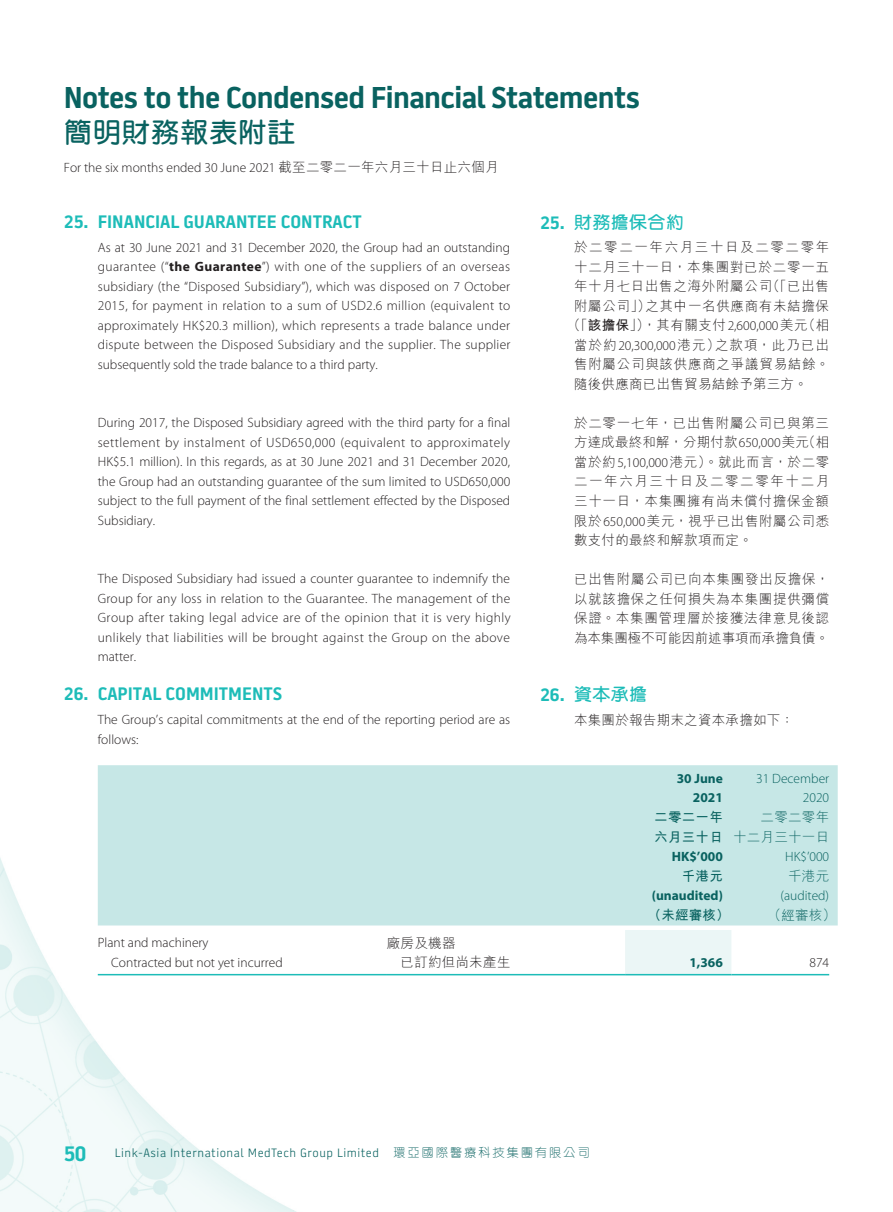
<style>
.page{position:relative;width:893px;height:1212px;background:#fff}
.page>*{position:absolute;margin:0;border:0;box-sizing:border-box;transform-origin:0 0}
.t1{font:700 30px "Battersea";letter-spacing:-.02em;color:#096260}
.t2{font:600 28.5px "M Yuen HK";letter-spacing:.02em;color:#096260}
.t3{font:700 21px "Battersea";color:#1dbcb8}
._01_H1_E{font:700 18px "Battersea";color:#1dbcb8}
._001_H1_C{font:600 18px "M Yuen HK";letter-spacing:.02em;color:#1dbcb8}
._00_txt_E{font:300 13.5px/19.5px "Myriad Pro";color:#231f20;text-align:justify}
._000_txt_C{font:300 13.5px/19.5px "M Hei HK";letter-spacing:.05em;color:#231f20;text-align:justify}
._50_Table_txt{font:300 13.5px "Myriad Pro";color:#231f20}
._000_txt_C-2{font:300 13.5px "M Hei HK";letter-spacing:.02em;color:#231f20}
._50_Table_txt-2{font:700 13.5px "Myriad Pro";color:#096260}
._50_Table_txt-3{font:300 13.5px "Myriad Pro";color:#096260}
._000_txt_C-3{font:300 13.5px "M Hei HK";letter-spacing:.08em;color:#231f20}
._50_Table_txt-4{font:300 13.5px "M Hei HK";letter-spacing:.02em;color:#096260}
._50_Table_txt-5{font:700 13.5px "M Hei HK";letter-spacing:.02em;color:#096260}
._000_txt_C-4{font:300 13.5px "M Hei HK";letter-spacing:.12em;color:#231f20}
._50_Table_txt-6{font:300 13.5px "M Hei HK";letter-spacing:.02em;color:#231f20}
.t4{font:300 12px "Battersea";letter-spacing:.04em;color:#096260}
.s1{font-family:"M Hei HK"}
.s2{font-weight:700}
.s3{font-family:"Battersea";font-weight:700}
.s4{font-family:"Myriad Pro"}
.s5{font-family:"M Yuen HK"}
</style>
<div class="page">
<img style="left:0;top:766px;width:838px;height:446px">
<div style="left:98px;top:765px;width:740px;height:160px;background:#c6e7e6"></div>
<div style="left:625px;top:930px;width:106px;height:44px;background:#ebf6f6"></div>
<hr style="left:98px;top:974px;width:289px;height:1px;background:#1dbcb8">
<hr style="left:387px;top:974px;width:238px;height:1px;background:#1dbcb8">
<hr style="left:625px;top:974px;width:106px;height:1px;background:#1dbcb8">
<hr style="left:731px;top:974px;width:98px;height:1px;background:#1dbcb8">
<h1 class="t1" style="left:64px;top:79px;width:578px">Notes to the Condensed Financial Statements</h1>
<h2 class="t2" style="left:64px;top:118px;width:233px">簡明財務報表附註</h2>
<p class="_00_txt_E" style="left:64px;top:158px;width:436px">For the six months ended 30 June 2021 <span class="s1">截至二零二一年六月三十日止六個月</span></p>
<p class="_01_H1_E" style="left:64px;top:211px;width:299px">25. FINANCIAL GUARANTEE CONTRACT</p>
<p class="_00_txt_E" style="left:98px;top:237px;width:414px">As at 30 June 2021 and 31 December 2020, the Group had an outstanding guarantee (“<span class="s2">the Guarantee</span>”) with one of the suppliers of an overseas subsidiary (the “Disposed Subsidiary”), which was disposed on 7 October 2015, for payment in relation to a sum of USD2.6 million (equivalent to approximately HK$20.3 million), which represents a trade balance under dispute between the Disposed Subsidiary and the supplier. The supplier subsequently sold the trade balance to a third party.</p>
<p class="_00_txt_E" style="left:98px;top:413px;width:414px">During 2017, the Disposed Subsidiary agreed with the third party for a final settlement by instalment of USD650,000 (equivalent to approximately HK$5.1 million). In this regards, as at 30 June 2021 and 31 December 2020, the Group had an outstanding guarantee of the sum limited to USD650,000 subject to the full payment of the final settlement effected by the Disposed Subsidiary.</p>
<p class="_00_txt_E" style="left:98px;top:569px;width:414px">The Disposed Subsidiary had issued a counter guarantee to indemnify the Group for any loss in relation to the Guarantee. The management of the Group after taking legal advice are of the opinion that it is very highly unlikely that liabilities will be brought against the Group on the above matter.</p>
<p class="_01_H1_E" style="left:64px;top:683px;width:220px">26. CAPITAL COMMITMENTS</p>
<p class="_00_txt_E" style="left:98px;top:710px;width:414px">The Group’s capital commitments at the end of the reporting period are as follows:</p>
<p class="_001_H1_C" style="left:540px;top:213px;width:145px"><span class="s3">25.</span> 財務擔保合約</p>
<p class="_000_txt_C-4" style="left:574px;top:241px;width:257px">於二零二一年六月三十日及二零二零年</p>
<p class="_000_txt_C" style="left:574px;top:257px;width:257px">十二月三十一日，本集團對已於二零一五</p>
<p class="_000_txt_C" style="left:574px;top:277px;width:257px">年十月七日出售之海外附屬公司（「已出售</p>
<p class="_000_txt_C" style="left:574px;top:296px;width:257px">附屬公司」）之其中一名供應商有未結擔保</p>
<p class="_000_txt_C" style="left:567px;top:316px;width:263px">（「<span class="s2">該擔保</span>」），其有關支付<span class="s4">2,600,000</span>美元（相</p>
<p class="_000_txt_C-3" style="left:574px;top:338px;width:257px">當於約<span class="s4">20,300,000</span>港元）之款項，此乃已出</p>
<p class="_000_txt_C" style="left:574px;top:355px;width:257px">售附屬公司與該供應商之爭議貿易結餘。</p>
<p class="_000_txt_C-2" style="left:574px;top:377px;width:235px">隨後供應商已出售貿易結餘予第三方。</p>
<p class="_000_txt_C" style="left:574px;top:413px;width:257px">於二零一七年，已出售附屬公司已與第三方達成最終和解，分期付款<span class="s4">650,000</span>美元（相當於約<span class="s4">5,100,000</span>港元）。就此而言，於二零二一年六月三十日及二零二零年十二月三十一日，本集團擁有尚未償付擔保金額限於<span class="s4">650,000</span>美元，視乎已出售附屬公司悉數支付的最終和解款項而定。</p>
<p class="_000_txt_C" style="left:574px;top:569px;width:257px">已出售附屬公司已向本集團發出反擔保，以就該擔保之任何損失為本集團提供彌償保證。本集團管理層於接獲法律意見後認為本集團極不可能因前述事項而承擔負債。</p>
<p class="_001_H1_C" style="left:540px;top:685px;width:109px"><span class="s3">26.</span> 資本承擔</p>
<p class="_000_txt_C-2" style="left:574px;top:713px;width:221px">本集團於報告期末之資本承擔如下：</p>
<p class="_50_Table_txt-2" style="left:677px;top:769px;width:48px">30 June</p>
<p class="_50_Table_txt-3" style="left:756px;top:770px;width:75px">31 December</p>
<p class="_50_Table_txt-2" style="left:693px;top:789px;width:31px">2021</p>
<p class="_50_Table_txt-3" style="left:803px;top:789px;width:28px">2020</p>
<p class="_50_Table_txt-5" style="left:654px;top:807px;width:70px">二零二一年</p>
<p class="_50_Table_txt-5" style="left:654px;top:827px;width:70px">六月三十日</p>
<p class="_50_Table_txt-4" style="left:761px;top:810px;width:70px">二零二零年</p>
<p class="_50_Table_txt-4" style="left:733px;top:830px;width:98px">十二月三十一日</p>
<p class="_50_Table_txt-2" style="left:672px;top:847px;width:53px">HK$’000</p>
<p class="_50_Table_txt-3" style="left:785px;top:848px;width:45px">HK$’000</p>
<p class="_50_Table_txt-5" style="left:682px;top:866px;width:43px">千港元</p>
<p class="_50_Table_txt-4" style="left:788px;top:869px;width:43px">千港元</p>
<p class="_50_Table_txt-2" style="left:652px;top:886px;width:73px">(unaudited)</p>
<p class="_50_Table_txt-3" style="left:780px;top:887px;width:50px">(audited)</p>
<p class="_50_Table_txt-5" style="left:648px;top:905px;width:83px">（未經審核）</p>
<p class="_50_Table_txt-4" style="left:768px;top:908px;width:70px">（經審核）</p>
<p class="_50_Table_txt" style="left:98px;top:935px;width:112px">Plant and machinery</p>
<p class="_50_Table_txt-6" style="left:387px;top:936px;width:70px">廠房及機器</p>
<p class="_50_Table_txt" style="left:111px;top:954px;width:173px">Contracted but not yet incurred</p>
<p class="_50_Table_txt-6" style="left:400px;top:955px;width:111px">已訂約但尚未產生</p>
<p class="_50_Table_txt-2" style="left:689px;top:953px;width:35px">1,366</p>
<p class="_50_Table_txt" style="left:809px;top:954px;width:21px">874</p>
<h3 class="t3" style="left:64px;top:1140px;width:24px">50</h3>
<p class="t4" style="left:115px;top:1146px;width:476px">Link-Asia International MedTech Group Limited <span class="s5">環亞國際醫療科技集團有限公司</span></p>
</div>
